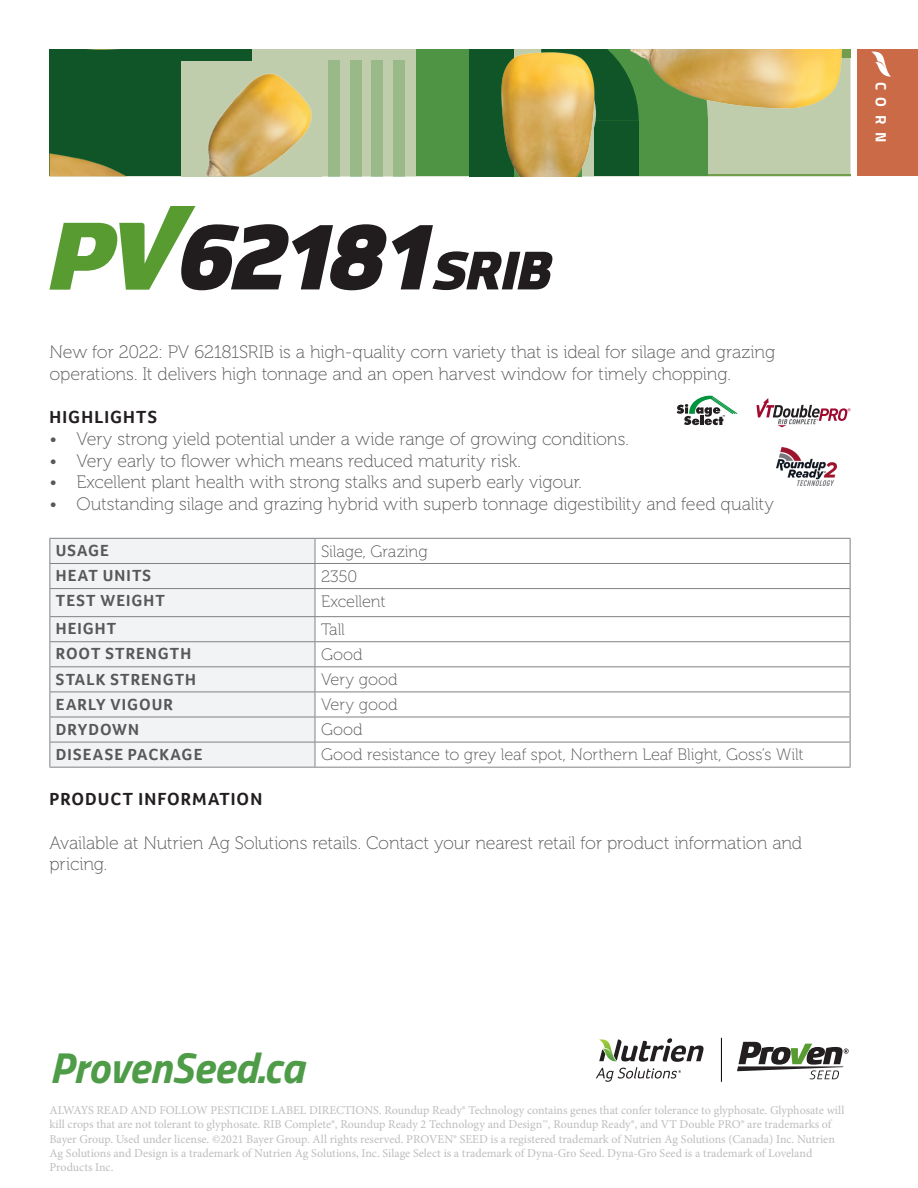
<style>
.page{position:relative;width:918px;height:1188px;background:#fff}
.page>*{position:absolute;margin:0;border:0;box-sizing:border-box;transform-origin:0 0}
.t1{font:italic 900 94.5px "Hackman";letter-spacing:-.005em;color:#211d1e}
.t2{font:italic 700 43.5px "Titillium Web";color:#4f9c48}
.Body{font:18px/21.8px "Museo 100";letter-spacing:-.01em;color:#57585a}
.Sub_Head{font:700 18px "Foco";letter-spacing:.06em;color:#231f20}
.ChartBody{font:16.5px "Museo 100";letter-spacing:-.005em;color:#57585a}
.ChartHead{font:700 16.5px "Foco";letter-spacing:.065em;color:#57585a}
.t3{font:700 15px "Titillium Web";color:#fff}
.t4{font:12px/14.4px "Minion Pro";color:#bebdbf}
.s1{font-size:53.85px}
</style>
<div class="page">
<div style="left:858px;top:50px;width:60px;height:126px;background:#cb6a47"></div>
<svg style="left:393px;top:50px;width:23px;height:116px;background:#adc39b"></svg>
<img style="left:50px;top:127px;width:60px;height:49px">
<img style="left:679px;top:50px;width:171px;height:126px">
<img style="left:416px;top:50px;width:263px;height:126px">
<img style="left:393px;top:166px;width:154px;height:10px">
<img style="left:110px;top:50px;width:283px;height:126px">
<img style="left:50px;top:50px;width:322px;height:77px">
<svg style="left:872px;top:52px;width:19px;height:25px"></svg>
<svg style="left:737px;top:1042px;width:112px;height:37px"></svg>
<hr style="left:721px;top:1038px;width:1px;height:44px;background:#000">
<svg style="left:596px;top:1038px;width:108px;height:44px"></svg>
<div style="left:51px;top:539px;width:264px;height:228px;background:#f2f3f4"></div>
<hr style="left:50px;top:538px;width:265px;height:1px;background:#808285">
<hr style="left:315px;top:538px;width:535px;height:1px;background:#808285">
<hr style="left:315px;top:563px;width:535px;height:1px;background:#808285">
<hr style="left:315px;top:588px;width:535px;height:1px;background:#808285">
<hr style="left:315px;top:616px;width:535px;height:1px;background:#808285">
<hr style="left:50px;top:641px;width:265px;height:1px;background:#808285">
<hr style="left:315px;top:641px;width:535px;height:1px;background:#808285">
<hr style="left:50px;top:666px;width:265px;height:1px;background:#808285">
<hr style="left:315px;top:666px;width:535px;height:1px;background:#808285">
<hr style="left:50px;top:692px;width:265px;height:1px;background:#808285">
<hr style="left:315px;top:692px;width:535px;height:1px;background:#808285">
<hr style="left:50px;top:717px;width:265px;height:1px;background:#808285">
<hr style="left:315px;top:717px;width:535px;height:1px;background:#808285">
<hr style="left:50px;top:742px;width:265px;height:1px;background:#808285">
<svg style="left:50px;top:539px;width:1px;height:228px"></svg>
<hr style="left:315px;top:742px;width:535px;height:1px;background:#808285">
<svg style="left:315px;top:539px;width:1px;height:228px"></svg>
<svg style="left:850px;top:539px;width:1px;height:228px"></svg>
<hr style="left:50px;top:767px;width:265px;height:1px;background:#808285">
<hr style="left:315px;top:767px;width:535px;height:1px;background:#808285">
<hr style="left:50px;top:563px;width:265px;height:1px;background:#808285">
<hr style="left:50px;top:588px;width:265px;height:1px;background:#808285">
<hr style="left:50px;top:616px;width:265px;height:1px;background:#808285">
<svg style="left:50px;top:206px;width:146px;height:84px"></svg>
<img style="left:777px;top:447px;width:60px;height:38px">
<svg style="left:756px;top:398px;width:94px;height:29px"></svg>
<svg style="left:677px;top:396px;width:60px;height:29px"></svg>
<p class="t1" style="left:173px;top:178px;width:377px">62181<span class="s1">SRIB</span></p>
<p class="Body" style="left:50px;top:341px;width:727px">New for 2022: PV 62181SRIB is a high-quality corn variety that is ideal for silage and grazing operations. It delivers high tonnage and an open harvest window for timely chopping.</p>
<p class="Sub_Head" style="left:50px;top:405px;width:109px">HIGHLIGHTS</p>
<p class="Body" style="left:50px;top:428px;width:581px">• Very strong yield potential under a wide range of growing conditions.</p>
<p class="Body" style="left:50px;top:450px;width:473px">• Very early to flower which means reduced maturity risk.</p>
<p class="Body" style="left:50px;top:472px;width:534px">• Excellent plant health with strong stalks and superb early vigour.</p>
<p class="Body" style="left:50px;top:494px;width:726px">• Outstanding silage and grazing hybrid with superb tonnage digestibility and feed quality</p>
<p class="ChartHead" style="left:56px;top:540px;width:55px">USAGE</p>
<p class="ChartBody" style="left:321px;top:542px;width:108px">Silage, Grazing</p>
<p class="ChartHead" style="left:56px;top:565px;width:97px">HEAT UNITS</p>
<p class="ChartBody" style="left:321px;top:567px;width:38px">2350</p>
<p class="ChartHead" style="left:56px;top:590px;width:111px">TEST WEIGHT</p>
<p class="ChartBody" style="left:321px;top:593px;width:66px">Excellent</p>
<p class="ChartHead" style="left:56px;top:618px;width:62px">HEIGHT</p>
<p class="ChartBody" style="left:321px;top:621px;width:25px">Tall</p>
<p class="ChartHead" style="left:56px;top:643px;width:137px">ROOT STRENGTH</p>
<p class="ChartBody" style="left:321px;top:646px;width:43px">Good</p>
<p class="ChartHead" style="left:56px;top:668px;width:142px">STALK STRENGTH</p>
<p class="ChartBody" style="left:321px;top:671px;width:78px">Very good</p>
<p class="ChartHead" style="left:56px;top:693px;width:119px">EARLY VIGOUR</p>
<p class="ChartBody" style="left:321px;top:696px;width:78px">Very good</p>
<p class="ChartHead" style="left:56px;top:718px;width:85px">DRYDOWN</p>
<p class="ChartBody" style="left:321px;top:721px;width:43px">Good</p>
<p class="ChartHead" style="left:56px;top:743px;width:148px">DISEASE PACKAGE</p>
<p class="ChartBody" style="left:321px;top:746px;width:484px">Good resistance to grey leaf spot, Northern Leaf Blight, Goss’s Wilt</p>
<p class="Sub_Head" style="left:50px;top:787px;width:214px">PRODUCT INFORMATION</p>
<p class="Body" style="left:50px;top:832px;width:754px">Available at Nutrien Ag Solutions retails. Contact your nearest retail for product information and pricing.</p>
<p class="t3" style="left:892px;top:82px;width:62px;rotate:90deg">CORN</p>
<p class="t2" style="left:50px;top:1034px;width:256px">ProvenSeed.ca</p>
<p class="t4" style="left:50px;top:1103px;width:796px">ALWAYS READ AND FOLLOW PESTICIDE LABEL DIRECTIONS. Roundup Ready® Technology contains genes that confer tolerance to glyphosate. Glyphosate will kill crops that are not tolerant to glyphosate. RIB Complete®, Roundup Ready 2 Technology and Design™, Roundup Ready®, and VT Double PRO® are trademarks of Bayer Group. Used under license. ©2021 Bayer Group. All rights reserved. PROVEN® SEED is a registered trademark of Nutrien Ag Solutions (Canada) Inc. Nutrien Ag Solutions and Design is a trademark of Nutrien Ag Solutions, Inc. Silage Select is a trademark of Dyna-Gro Seed. Dyna-Gro Seed is a trademark of Loveland Products Inc.</p>
</div>
